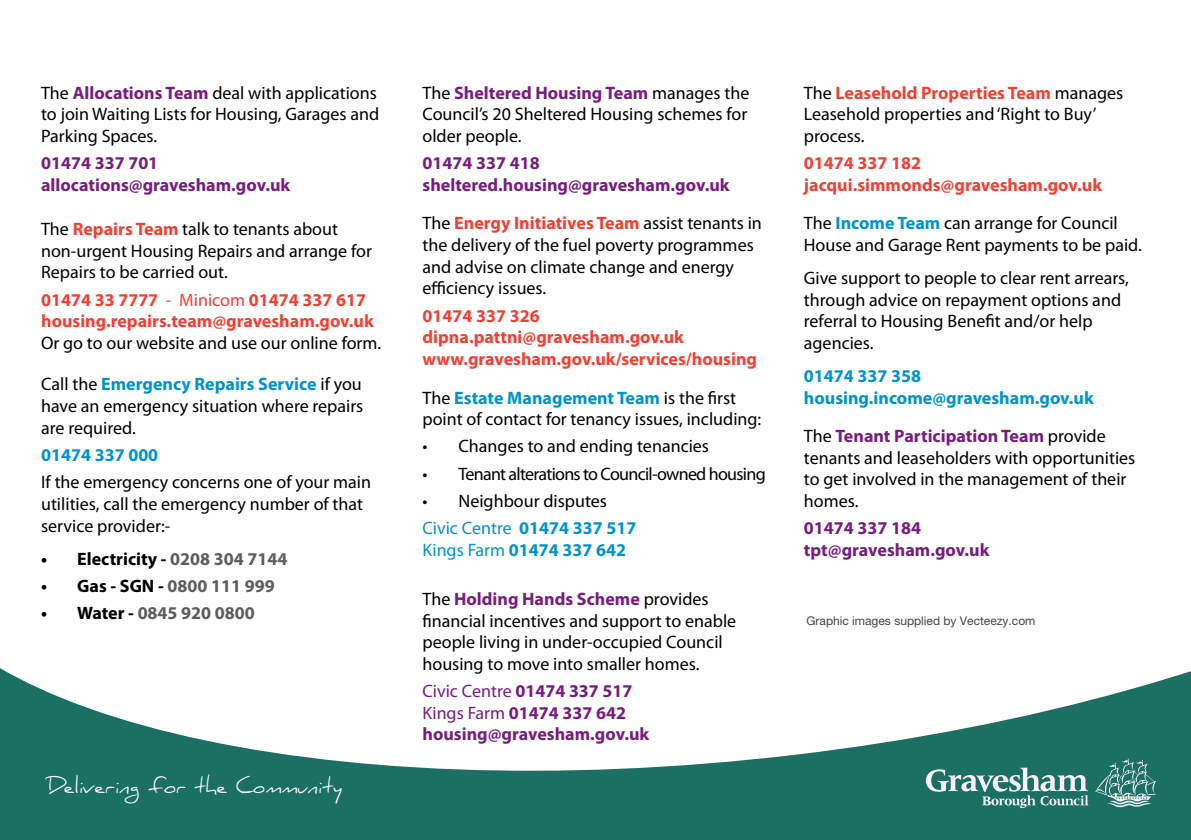
<style>
.page{position:relative;width:1191px;height:840px;background:#fff}
.page>*{position:absolute;margin:0;border:0;box-sizing:border-box;transform-origin:0 0}
.t1{font:20.4px "Daniel";color:#fff}
.t2{font:18px/21.6px "Myriad Pro";color:#000}
.t3{font:700 18px/21.6px "Myriad Pro";color:#ef4135}
.t4{font:700 18px/21.6px "Myriad Pro";color:#781d7d}
.t5{font:700 18px/21.6px "Myriad Pro";color:#0093cc}
.t6{font:18px "Myriad Pro";letter-spacing:-.04em;color:#000}
.t7{font:700 18px "Myriad Pro";color:#5d5d60}
.t8{font:700 18px "Myriad Pro";color:#000}
.t9{font:12px "Helvetica Neue LT Pro";color:#464547}
.s1{font-weight:700;color:#781d7d}
.s2{font-weight:700;color:#ef4135}
.s3{font-weight:400}
.s4{font-weight:700;color:#0093cc}
.s5{color:#5d5d60}
.s6{color:#000}
.s7{color:#0093cc}
</style>
<div class="page">
<div style="left:0;top:392px;width:1191px;height:447px;background:#1b6f63"></div>
<svg style="left:0;top:392px;width:1191px;height:417px;fill:#fff"></svg>
<svg style="left:925px;top:767px;width:163px;height:40px"></svg>
<svg style="left:1095px;top:758px;width:61px;height:49px"></svg>
<p class="t2" style="left:41px;top:81px;width:340px">The <span class="s1">Allocations Team</span> deal with applications to join Waiting Lists for Housing, Garages and<br>Parking Spaces.</p>
<p class="t4" style="left:41px;top:152px;width:251px">01474 337 701 allocations@gravesham.gov.uk</p>
<p class="t2" style="left:41px;top:218px;width:332px">The <span class="s2">Repairs Team</span> talk to tenants about non-urgent Housing Repairs and arrange for<br>Repairs to be carried out.</p>
<p class="t3" style="left:41px;top:288px;width:334px">01474 33 7777 <span class="s3">- Minicom</span> 01474 337 617 housing.repairs.team@gravesham.gov.uk</p>
<p class="t2" style="left:41px;top:331px;width:342px">Or go to our website and use our online form.</p>
<p class="t2" style="left:41px;top:373px;width:324px;text-align:justify">Call the <span class="s4">Emergency Repairs Service</span> if you have an emergency situation where repairs are required.</p>
<p class="t5" style="left:41px;top:443px;width:119px">01474 337 000</p>
<p class="t2" style="left:41px;top:471px;width:331px">If the emergency concerns one of your main utilities, call the emergency number of that service provider:-</p>
<p class="t8" style="left:41px;top:546px;width:248px">• Electricity - <span class="s5">0208 304 7144</span></p>
<p class="t7" style="left:41px;top:573px;width:235px"><span class="s6">• Gas - SGN -</span> 0800 111 999</p>
<p class="t7" style="left:41px;top:601px;width:215px"><span class="s6">• Water -</span> 0845 920 0800</p>
<p class="t1" style="left:47px;top:774px;width:297px">Delivering for the Community</p>
<p class="t2" style="left:422px;top:81px;width:328px">The <span class="s1">Sheltered Housing Team</span> manages the<br>Council’s 20 Sheltered Housing schemes for older people.</p>
<p class="t4" style="left:422px;top:152px;width:309px">01474 337 418 sheltered.housing@gravesham.gov.uk</p>
<p class="t2" style="left:422px;top:212px;width:341px">The <span class="s2">Energy Initiatives Team</span> assist tenants in the delivery of the fuel poverty programmes and advise on climate change and energy efficiency issues.</p>
<p class="t3" style="left:422px;top:304px;width:336px">01474 337 326 dipna.pattni@gravesham.gov.uk www.gravesham.gov.uk/services/housing</p>
<p class="t2" style="left:422px;top:386px;width:340px">The <span class="s4">Estate Management Team</span> is the first point of contact for tenancy issues, including:</p>
<p class="t2" style="left:422px;top:435px;width:288px">• Changes to and ending tenancies</p>
<p class="t6" style="left:422px;top:462px;width:345px">• Tenant alterations to Council-owned housing</p>
<p class="t2" style="left:422px;top:487px;width:215px;line-height:27.2px">• Neighbour disputes<br><span class="s7">Civic Centre</span> <span class="s4">01474 337 517</span></p>
<p class="t5" style="left:422px;top:538px;width:205px"><span class="s3">Kings Farm</span> 01474 337 642</p>
<p class="t2" style="left:422px;top:587px;width:315px">The <span class="s1">Holding Hands Scheme</span> provides financial incentives and support to enable people living in under-occupied Council housing to move into smaller homes.</p>
<p class="t4" style="left:422px;top:679px;width:228px"><span class="s3">Civic Centre</span> 01474 337 517<br><span class="s3">Kings Farm</span> 01474 337 642 housing@gravesham.gov.uk</p>
<p class="t2" style="left:804px;top:81px;width:321px">The <span class="s2">Leasehold Properties Team</span> manages<br>Leasehold properties and ‘Right to Buy’ process.</p>
<p class="t3" style="left:804px;top:152px;width:300px">01474 337 182 jacqui.simmonds@gravesham.gov.uk</p>
<p class="t2" style="left:804px;top:212px;width:339px">The <span class="s4">Income Team</span> can arrange for Council<br>House and Garage Rent payments to be paid.</p>
<p class="t2" style="left:804px;top:267px;width:326px">Give support to people to clear rent arrears, through advice on repayment options and referral to Housing Benefit and/or help agencies.</p>
<p class="t5" style="left:804px;top:364px;width:291px">01474 337 358 housing.income@gravesham.gov.uk</p>
<p class="t2" style="left:804px;top:425px;width:333px">The <span class="s1">Tenant Participation Team</span> provide tenants and leaseholders with opportunities to get involved in the management of their homes.</p>
<p class="t4" style="left:804px;top:516px;width:187px">01474 337 184 tpt@gravesham.gov.uk</p>
<p class="t9" style="left:806px;top:613px;width:230px">Graphic images supplied by Vecteezy.com</p>
</div>
